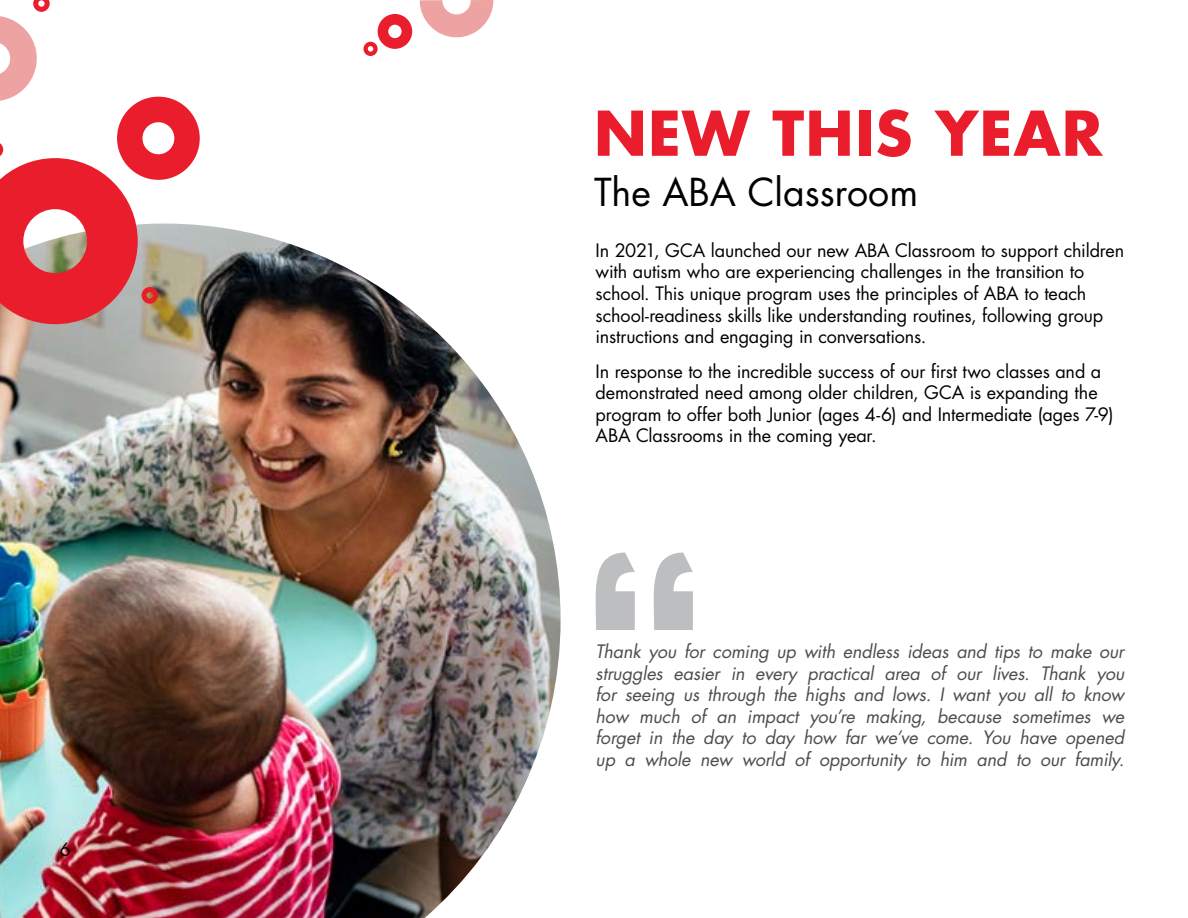
<style>
.page{position:relative;width:1188px;height:918px;background:#fff}
.page>*{position:absolute;margin:0;border:0;box-sizing:border-box;transform-origin:0 0}
.t1{font:700 60px "Futura Std";letter-spacing:.02em;color:#e91d2c}
.t2{font:37.5px "Futura Std";color:#000}
.t3{font:18px/21.6px "Futura Std";letter-spacing:-.005em;color:#000}
.t4{font:italic 18px/21.6px "Futura Std";letter-spacing:-.005em;color:#4d4d4f;text-align:justify}
</style>
<div class="page">
<img style="left:0;top:225px;width:561px;height:693px">
<svg style="left:596px;top:553px;width:97px;height:77px"></svg>
<svg style="left:0;top:0;width:200px;height:324px"></svg>
<svg style="left:363px;top:14px;width:49px;height:42px"></svg>
<svg style="left:420px;top:0;width:73px;height:37px"></svg>
<p class="t3" style="left:60px;top:838px;width:13px">6</p>
<h1 class="t1" style="left:594px;top:93px;width:510px">NEW THIS YEAR</h1>
<h2 class="t2" style="left:594px;top:169px;width:326px">The ABA Classroom</h2>
<p class="t3" style="left:596px;top:240px;width:530px">In 2021, GCA launched our new ABA Classroom to support children with autism who are experiencing challenges in the transition to school. This unique program uses the principles of ABA to teach school-readiness skills like understanding routines, following group instructions and engaging in conversations.</p>
<p class="t3" style="left:596px;top:360px;width:519px">In response to the incredible success of our first two classes and a demonstrated need among older children, GCA is expanding the program to offer both Junior (ages 4-6) and Intermediate (ages 7-9)<br>ABA Classrooms in the coming year.</p>
<p class="t4" style="left:596px;top:641px;width:530px">Thank you for coming up with endless ideas and tips to make our struggles easier in every practical area of our lives. Thank you for seeing us through the highs and lows. I want you all to know how much of an impact you’re making, because sometimes we forget in the day to day how far we’ve come. You have opened up a whole new world of opportunity to him and to our family.</p>
</div>
